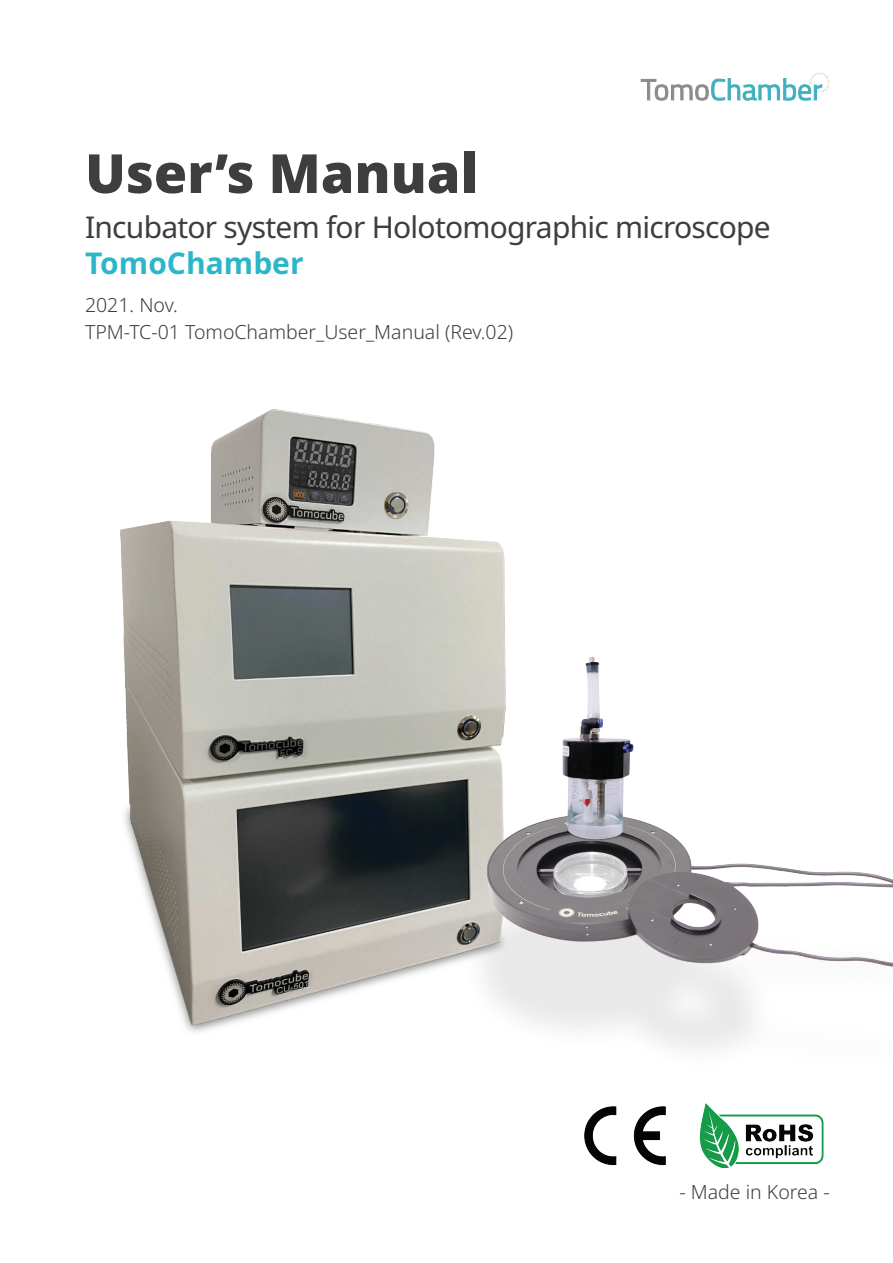
<style>
.page{position:relative;width:893px;height:1263px;background:#fff}
.page>*{position:absolute;margin:0;border:0;box-sizing:border-box;transform-origin:0 0}
.t1{font:900 54px "Noto Sans";color:#3e3e3f}
.t2{font:30px/36px "Noto Sans";letter-spacing:-.025em;color:#3e3e3f}
.t3{font:300 19.5px "Noto Sans";color:#3e3e3f}
.s1{font-weight:700;color:#2cb6c9}
</style>
<div class="page">
<svg style="left:641px;top:72px;width:188px;height:29px"></svg>
<img style="left:120px;top:409px;width:386px;height:623px">
<div style="left:459px;top:877px;width:434px;height:199px;background:#231f20;opacity:.1"></div>
<img style="left:433px;top:772px;width:460px;height:255px">
<img style="left:542px;top:657px;width:100px;height:185px">
<img style="left:584px;top:1106px;width:82px;height:60px">
<img style="left:699px;top:1104px;width:125px;height:63px">
<p class="t1" style="left:85px;top:132px;width:394px">User’s Manual</p>
<p class="t2" style="left:85px;top:210px;width:687px">Incubator system for Holotomographic microscope<br><span class="s1">TomoChamber</span></p>
<p class="t3" style="left:85px;top:291px;width:94px">2021. Nov.</p>
<p class="t3" style="left:85px;top:318px;width:430px">TPM-TC-01 TomoChamber_User_Manual (Rev.02)</p>
<p class="t3" style="left:679px;top:1178px;width:152px">- Made in Korea -</p>
</div>
